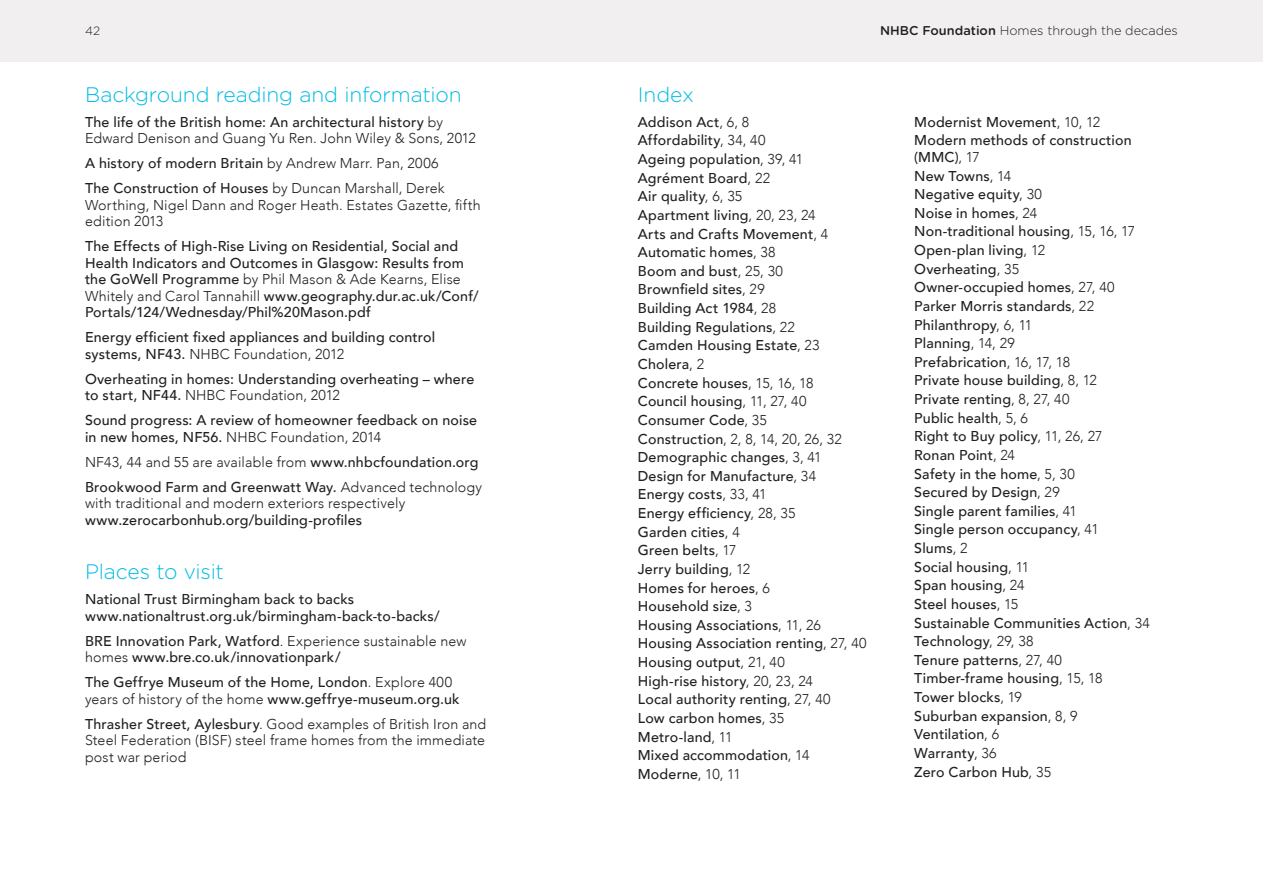
<style>
.page{position:relative;width:1263px;height:893px;background:#fff}
.page>*{position:absolute;margin:0;border:0;box-sizing:border-box;transform-origin:0 0}
.t1{font:300 21px "Gotham Rounded";letter-spacing:-.01em;color:#00bce4}
.t2{font:500 14.25px/18.6px "Avenir";letter-spacing:.01em;color:#231f20}
.t3{font:300 14.25px/16.5px "Avenir";letter-spacing:.01em;color:#231f20}
.t4{font:300 12.75px "Gotham Rounded";color:#231f20}
.t5{font:300 12px "Gotham Rounded";color:#231f20}
.s1{font-weight:500}
.s2{font-weight:300}
</style>
<div class="page">
<div style="left:0;top:0;width:1263px;height:62px;background:#f1efef"></div>
<p class="t5" style="left:85px;top:22px;width:17px">42</p>
<p class="t4" style="left:880px;top:22px;width:299px"><span class="s1">NHBC Foundation</span> Homes through the decades</p>
<h1 class="t1" style="left:85px;top:80px;width:378px">Background reading and information</h1>
<p class="t3" style="left:85px;top:114px;width:392px"><span class="s1">The life of the British home: An architectural history</span> by<br>Edward Denison and Guang Yu Ren. John Wiley &amp; Sons, 2012</p>
<p class="t2" style="left:85px;top:150px;width:361px;line-height:25px">A history of modern Britain <span class="s2">by Andrew Marr. Pan, 2006<br></span>The Construction of Houses <span class="s2">by Duncan Marshall, Derek</span></p>
<p class="t3" style="left:85px;top:197px;width:397px">Worthing, Nigel Dann and Roger Heath. Estates Gazette, fifth edition 2013</p>
<p class="t2" style="left:85px;top:237px;width:395px;line-height:16.5px">The Effects of High-Rise Living on Residential, Social and Health Indicators and Outcomes in Glasgow: Results from the GoWell Programme <span class="s2">by Phil Mason &amp; Ade Kearns, Elise Whitely and Carol Tannahill</span> www.geography.dur.ac.uk/Conf/ Portals/124/Wednesday/Phil%20Mason.pdf</p>
<p class="t2" style="left:85px;top:328px;width:352px;line-height:16.5px">Energy efficient fixed appliances and building control systems, NF43. <span class="s2">NHBC Foundation, 2012</span></p>
<p class="t2" style="left:85px;top:370px;width:391px;line-height:16.5px">Overheating in homes: Understanding overheating – where to start, NF44. <span class="s2">NHBC Foundation, 2012</span></p>
<p class="t2" style="left:85px;top:411px;width:393px;line-height:16.5px">Sound progress: A review of homeowner feedback on noise in new homes, NF56. <span class="s2">NHBC Foundation, 2014</span></p>
<p class="t2" style="left:85px;top:449px;width:399px;line-height:25px"><span class="s2">NF43, 44 and 55 are available from</span> www.nhbcfoundation.org<br>Brookwood Farm and Greenwatt Way. <span class="s2">Advanced technology</span></p>
<p class="t3" style="left:85px;top:495px;width:322px">with traditional and modern exteriors respectively</p>
<p class="t2" style="left:85px;top:510px;width:279px">www.zerocarbonhub.org/building-profiles</p>
<h1 class="t1" style="left:85px;top:558px;width:140px">Places to visit</h1>
<p class="t2" style="left:85px;top:590px;width:356px;line-height:16.5px">National Trust Birmingham back to backs www.nationaltrust.org.uk/birmingham-back-to-backs/</p>
<p class="t2" style="left:85px;top:632px;width:383px;line-height:16.5px">BRE Innovation Park, Watford<span class="s2">. Experience sustainable new homes</span> www.bre.co.uk/innovationpark/</p>
<p class="t2" style="left:85px;top:673px;width:376px;line-height:16.5px">The Geffrye Museum of the Home, London<span class="s2">. Explore 400 years of history of the home</span> www.geffrye-museum.org.uk</p>
<p class="t3" style="left:85px;top:716px;width:403px;text-align:justify"><span class="s1">Thrasher Street, Aylesbury</span>. Good examples of British Iron and Steel Federation (BISF) steel frame homes from the immediate post war period</p>
<h1 class="t1" style="left:638px;top:80px;width:58px">Index</h1>
<p class="t2" style="left:638px;top:112px;width:230px">Addison Act<span class="s2">, 6, 8<br></span>Affordability<span class="s2">, 34, 40<br></span>Ageing population<span class="s2">, 39, 41<br></span>Agrément Board<span class="s2">, 22<br></span>Air quality<span class="s2">, 6, 35<br></span>Apartment living<span class="s2">, 20, 23, 24<br></span>Arts and Crafts Movement<span class="s2">, 4<br></span>Automatic homes<span class="s2">, 38<br></span>Boom and bust<span class="s2">, 25, 30<br></span>Brownfield sites<span class="s2">, 29<br></span>Building Act 1984<span class="s2">, 28<br></span>Building Regulations<span class="s2">, 22<br></span>Camden Housing Estate<span class="s2">, 23<br></span>Cholera<span class="s2">, 2<br></span>Concrete houses<span class="s2">, 15, 16, 18<br></span>Council housing<span class="s2">, 11, 27, 40<br></span>Consumer Code<span class="s2">, 35<br></span>Construction<span class="s2">, 2, 8, 14, 20, 26, 32<br></span>Demographic changes<span class="s2">, 3, 41<br></span>Design for Manufacture<span class="s2">, 34<br></span>Energy costs<span class="s2">, 33, 41<br></span>Energy efficiency<span class="s2">, 28, 35<br></span>Garden cities<span class="s2">, 4<br></span>Green belts<span class="s2">, 17<br></span>Jerry building<span class="s2">, 12<br></span>Homes for heroes<span class="s2">, 6<br></span>Household size<span class="s2">, 3<br></span>Housing Associations<span class="s2">, 11, 26<br></span>Housing Association renting<span class="s2">, 27, 40<br></span>Housing output<span class="s2">, 21, 40<br></span>High-rise history<span class="s2">, 20, 23, 24<br></span>Local authority renting<span class="s2">, 27, 40<br></span>Low carbon homes<span class="s2">, 35<br></span>Metro-land<span class="s2">, 11<br></span>Mixed accommodation<span class="s2">, 14<br></span>Moderne<span class="s2">, 10, 11</span></p>
<p class="t2" style="left:914px;top:112px;width:219px">Modernist Movement<span class="s2">, 10, 12<br></span>Modern methods of construction</p>
<p class="t2" style="left:914px;top:147px;width:237px">(MMC)<span class="s2">, 17<br></span>New Towns<span class="s2">, 14<br></span>Negative equity<span class="s2">, 30<br></span>Noise in homes<span class="s2">, 24<br></span>Non-traditional housing<span class="s2">, 15, 16, 17<br></span>Open-plan living<span class="s2">, 12<br></span>Overheating<span class="s2">, 35<br></span>Owner-occupied homes<span class="s2">, 27, 40<br></span>Parker Morris standards<span class="s2">, 22<br></span>Philanthropy<span class="s2">, 6, 11<br></span>Planning<span class="s2">, 14, 29<br></span>Prefabrication<span class="s2">, 16, 17, 18<br></span>Private house building<span class="s2">, 8, 12<br></span>Private renting<span class="s2">, 8, 27, 40<br></span>Public health<span class="s2">, 5, 6<br></span>Right to Buy policy<span class="s2">, 11, 26, 27<br></span>Ronan Point<span class="s2">, 24<br></span>Safety in the home<span class="s2">, 5, 30<br></span>Secured by Design<span class="s2">, 29<br></span>Single parent families<span class="s2">, 41<br></span>Single person occupancy<span class="s2">, 41<br></span>Slums<span class="s2">, 2<br></span>Social housing<span class="s2">, 11<br></span>Span housing<span class="s2">, 24<br></span>Steel houses<span class="s2">, 15<br></span>Sustainable Communities Action<span class="s2">, 34<br></span>Technology<span class="s2">, 29, 38<br></span>Tenure patterns<span class="s2">, 27, 40<br></span>Timber-frame housing<span class="s2">, 15, 18<br></span>Tower blocks<span class="s2">, 19<br></span>Suburban expansion<span class="s2">, 8, 9<br></span>Ventilation<span class="s2">, 6<br></span>Warranty<span class="s2">, 36<br></span>Zero Carbon Hub<span class="s2">, 35</span></p>
</div>
